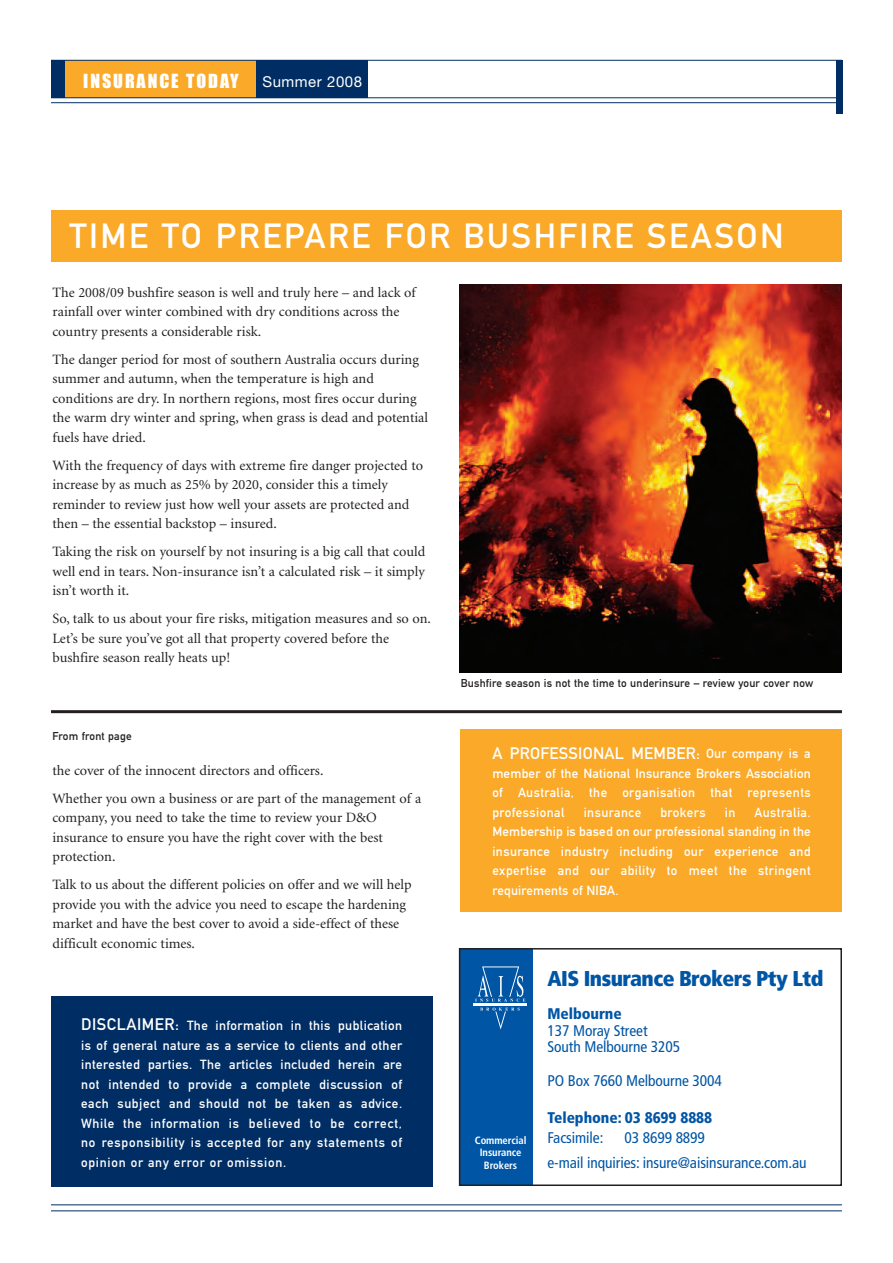
<style>
.page{position:relative;width:893px;height:1263px;background:#fff}
.page>*{position:absolute;margin:0;border:0;box-sizing:border-box;transform-origin:0 0}
.t1{font:34.5px "DIN Mittelschrift Alternate";letter-spacing:.07em;color:#fff}
.t2{font:900 condensed 21.45px "Frutiger";letter-spacing:-.025em;color:#0155a5}
.t3{font:18px "Impact";letter-spacing:.105em;color:#fff}
.t4{font:16.5px "DIN Mittelschrift Alternate";letter-spacing:.015em;color:#fff}
.t5{font:condensed 15.45px/16.5px "Frutiger";letter-spacing:-.005em;color:#0155a5}
.t6{font:900 condensed 15.45px/19.5px "Frutiger";letter-spacing:-.005em;color:#0155a5}
.t7{font:15px "Helvetica Neue";letter-spacing:.035em;color:#fff}
.t8{font:14.25px/19.5px "Minion";color:#231f20}
.t9{font:13.05px/19.5px "DIN Mittelschrift Alternate";letter-spacing:.035em;color:#fff;text-align:justify}
.t10{font:11.25px "DIN Mittelschrift Alternate";letter-spacing:.02em;color:#231f20}
.t11{font:700 condensed 10.5px/12.6px "Frutiger";letter-spacing:-.005em;color:#fff;text-align:center}
.s1{font-size:16.5px}
.s2{font-size:13.05px}
.s3{font-weight:900}
.s4{font-weight:400}
</style>
<div class="page">
<div style="left:51px;top:210px;width:791px;height:52px;background:#faa928"></div>
<div style="left:51px;top:60px;width:20px;height:38px;background:#002e64"></div>
<hr style="left:51px;top:102px;width:785px;height:1px;background:#002e64">
<div style="left:836px;top:60px;width:7px;height:54px;background:#002e64"></div>
<div style="left:65px;top:60px;width:192px;height:38px;background:#faa928"></div>
<div style="left:256px;top:60px;width:112px;height:38px;background:#002e64"></div>
<hr style="left:51px;top:97px;width:787px;height:1px;background:#002e64">
<hr style="left:51px;top:60px;width:791px;height:1px;background:#002e64">
<hr style="left:51px;top:1204px;width:791px;height:1px;background:#002e64">
<hr style="left:51px;top:1210px;width:791px;height:1px;background:#002e64">
<div style="left:460px;top:949px;width:73px;height:236px;background:#0155a5"></div>
<svg style="left:475px;top:966px;width:50px;height:63px"></svg>
<hr style="left:474px;top:1003px;width:53px;height:2px;background:#fff">
<div style="left:459px;top:948px;width:383px;height:238px;border:2px solid #231f20"></div>
<div style="left:51px;top:996px;width:382px;height:190px;background:#002e64"></div>
<div style="left:460px;top:730px;width:382px;height:182px;background:#faa928"></div>
<hr style="left:51px;top:710px;width:791px;height:3px;background:#231f20">
<img style="left:459px;top:285px;width:383px;height:388px">
<p class="t3" style="left:83px;top:71px;width:157px">INSURANCE TODAY</p>
<p class="t7" style="left:263px;top:77px;width:101px">Summer 2008</p>
<p class="t1" style="left:70px;top:223px;width:716px">TIME TO PREPARE FOR BUSHFIRE SEASON</p>
<p class="t8" style="left:53px;top:283px;width:365px">The 2008/09 bushfire season is well and truly here – and lack of rainfall over winter combined with dry conditions across the country presents a considerable risk.</p>
<p class="t8" style="left:53px;top:350px;width:377px">The danger period for most of southern Australia occurs during summer and autumn, when the temperature is high and conditions are dry. In northern regions, most fires occur during the warm dry winter and spring, when grass is dead and potential fuels have dried.</p>
<p class="t8" style="left:53px;top:456px;width:372px">With the frequency of days with extreme fire danger projected to increase by as much as 25% by 2020, consider this a timely reminder to review just how well your assets are protected and then – the essential backstop – insured.</p>
<p class="t8" style="left:53px;top:543px;width:374px;text-align:justify">Taking the risk on yourself by not insuring is a big call that could well end in tears. Non-insurance isn’t a calculated risk – it simply isn’t worth it.</p>
<p class="t8" style="left:53px;top:610px;width:380px">So, talk to us about your fire risks, mitigation measures and so on.<br>Let’s be sure you’ve got all that property covered before the bushfire season really heats up!</p>
<p class="t10" style="left:53px;top:732px;width:81px">From front page</p>
<p class="t8" style="left:53px;top:757px;width:370px;line-height:28px">the cover of the innocent directors and officers.<br>Whether you own a business or are part of the management of a</p>
<p class="t8" style="left:53px;top:809px;width:332px">company, you need to take the time to review your D&amp;O insurance to ensure you have the right cover with the best protection.</p>
<p class="t8" style="left:53px;top:876px;width:361px">Talk to us about the different policies on offer and we will help provide you with the advice you need to escape the hardening market and have the best cover to avoid a side-effect of these difficult economic times.</p>
<p class="t9" style="left:81px;top:1017px;width:322px"><span class="s1">DISCLAIMER:</span> The information in this publication is of general nature as a service to clients and other interested parties. The articles included herein are not intended to provide a complete discussion of each subject and should not be taken as advice.<br>While the information is believed to be correct, no responsibility is accepted for any statements of opinion or any error or omission.</p>
<p class="t10" style="left:461px;top:679px;width:354px">Bushfire season is not the time to underinsure – review your cover now</p>
<p class="t4" style="left:492px;top:747px;width:320px">A PROFESSIONAL MEMBER: <span class="s2">Our company is a</span></p>
<p class="t9" style="left:492px;top:764px;width:320px">member of the National Insurance Brokers Association of Australia, the organisation that represents professional</p>
<p class="t9" style="left:492px;top:803px;width:320px;text-indent:262px">Australia.<br>Membership is based on our professional standing in the insurance industry including our experience and expertise and our ability to meet the stringent requirements of NIBA.</p>
<p class="t9" style="left:584px;top:803px;width:59px">insurance</p>
<p class="t9" style="left:660px;top:803px;width:47px">brokers</p>
<p class="t9" style="left:725px;top:803px;width:12px">in</p>
<p class="t11" style="left:475px;top:1134px;width:53px">Commercial<br>Insurance<br>Brokers</p>
<p class="t2" style="left:547px;top:970px;width:277px">AIS Insurance Brokers Pty Ltd</p>
<p class="t5" style="left:547px;top:1007px;width:134px"><span class="s3">Melbourne<br></span>137 Moray Street<br>South Melbourne 3205</p>
<p class="t5" style="left:547px;top:1074px;width:176px">PO Box 7660 Melbourne 3004</p>
<p class="t6" style="left:547px;top:1109px;width:166px">Telephone: 03 8699 8888<br><span class="s4">Facsimile:</span></p>
<p class="t5" style="left:547px;top:1126px;width:261px;line-height:25.5px;text-indent:77px">03 8699 8899<br>e-mail inquiries: insure@aisinsurance.com.au</p>
</div>
